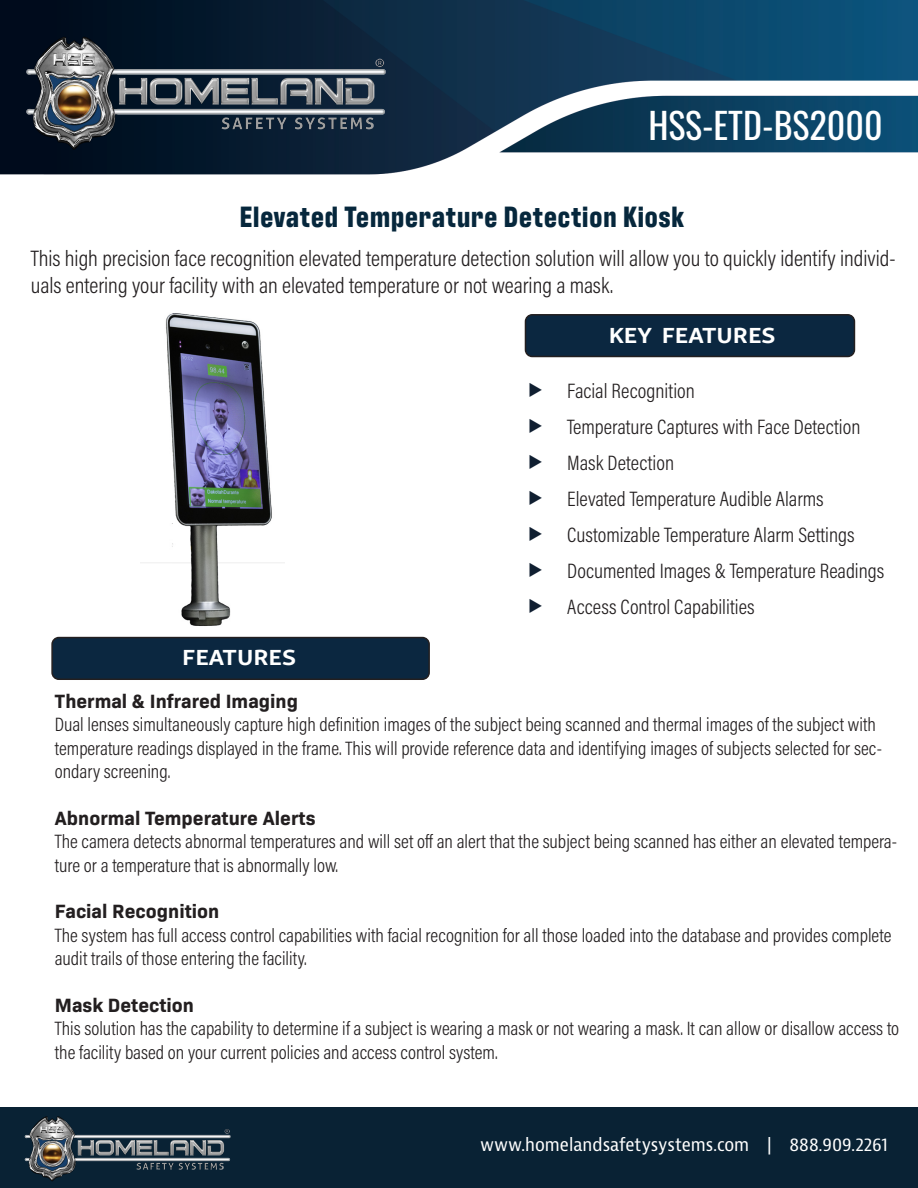
<style>
.page{position:relative;width:918px;height:1188px;background:#fff}
.page>*{position:absolute;margin:0;border:0;box-sizing:border-box;transform-origin:0 0}
.t1{font:36px "Oswald";color:#fff}
.t2{font:700 30px "Antarctican Headline";letter-spacing:.03em;color:#06273c}
.t3{font:300 22.5px/27px "Acumin Pro Cond";color:#231f20}
.t4{font:700 22.5px "Skolar Sans Latn Ex";color:#fff}
.t5{font:300 21px "Acumin Pro Cond";color:#231f20}
.t6{font:300 19.5px/23.4px "Acumin Pro Cond";color:#231f20}
.t7{font:700 19.5px "Bio Sans";color:#231f20}
.t8{font:condensed 18px "Bernina Sans";color:#fff}
</style>
<div class="page">
<div style="left:0;top:1107px;width:918px;height:81px;background:#092234"></div>
<img style="left:0;top:0;width:918px;height:175px">
<img style="left:12px;top:31px;width:384px;height:124px">
<img style="left:16px;top:1114px;width:220px;height:71px">
<div style="left:52px;top:638px;width:377px;height:41px;background:#0b2740;border-radius:7px"></div>
<div style="left:51px;top:637px;width:379px;height:43px;border:2px solid #231f20;border-radius:7px"></div>
<div style="left:525px;top:315px;width:329px;height:41px;background:#0b2740;border-radius:7px"></div>
<div style="left:525px;top:314px;width:330px;height:43px;border:2px solid #231f20;border-radius:7px"></div>
<img style="left:140px;top:313px;width:145px;height:313px">
<p class="t1" style="left:649px;top:94px;width:236px">HSS-ETD-BS2000</p>
<p class="t2" style="left:240px;top:195px;width:446px">Elevated Temperature Detection Kiosk</p>
<p class="t3" style="left:31px;top:244px;width:866px">This high precision face recognition elevated temperature detection solution will allow you to quickly identify individ&shy;uals entering your facility with an elevated temperature or not wearing a mask.</p>
<p class="t4" style="left:609px;top:317px;width:168px">KEY FEATURES</p>
<p class="t4" style="left:182px;top:638px;width:115px">FEATURES</p>
<p class="t5" style="left:567px;top:377px;width:129px">Facial Recognition</p>
<p class="t5" style="left:567px;top:413px;width:295px">Temperature Captures with Face Detection</p>
<p class="t5" style="left:567px;top:449px;width:108px">Mask Detection</p>
<p class="t5" style="left:567px;top:485px;width:258px">Elevated Temperature Audible Alarms</p>
<p class="t5" style="left:567px;top:521px;width:289px">Customizable Temperature Alarm Settings</p>
<p class="t5" style="left:567px;top:557px;width:319px">Documented Images &amp; Temperature Readings</p>
<p class="t5" style="left:567px;top:593px;width:189px">Access Control Capabilities</p>
<p class="t7" style="left:55px;top:686px;width:245px">Thermal &amp; Infrared Imaging</p>
<p class="t6" style="left:55px;top:713px;width:829px">Dual lenses simultaneously capture high definition images of the subject being scanned and thermal images of the subject with temperature readings displayed in the frame. This will provide reference data and identifying images of subjects selected for sec&shy;ondary screening.</p>
<p class="t7" style="left:55px;top:803px;width:262px">Abnormal Temperature Alerts</p>
<p class="t6" style="left:55px;top:830px;width:844px">The camera detects abnormal temperatures and will set off an alert that the subject being scanned has either an elevated tempera&shy;ture or a temperature that is abnormally low.</p>
<p class="t7" style="left:55px;top:897px;width:166px">Facial Recognition</p>
<p class="t6" style="left:55px;top:923px;width:838px">The system has full access control capabilities with facial recognition for all those loaded into the database and provides complete audit trails of those entering the facility.</p>
<p class="t7" style="left:55px;top:990px;width:141px">Mask Detection</p>
<p class="t6" style="left:55px;top:1017px;width:846px">This solution has the capability to determine if a subject is wearing a mask or not wearing a mask. It can allow or disallow access to the facility based on your current policies and access control system.</p>
<p class="t8" style="left:480px;top:1133px;width:409px">www.homelandsafetysystems.com | 888.909.2261</p>
</div>
